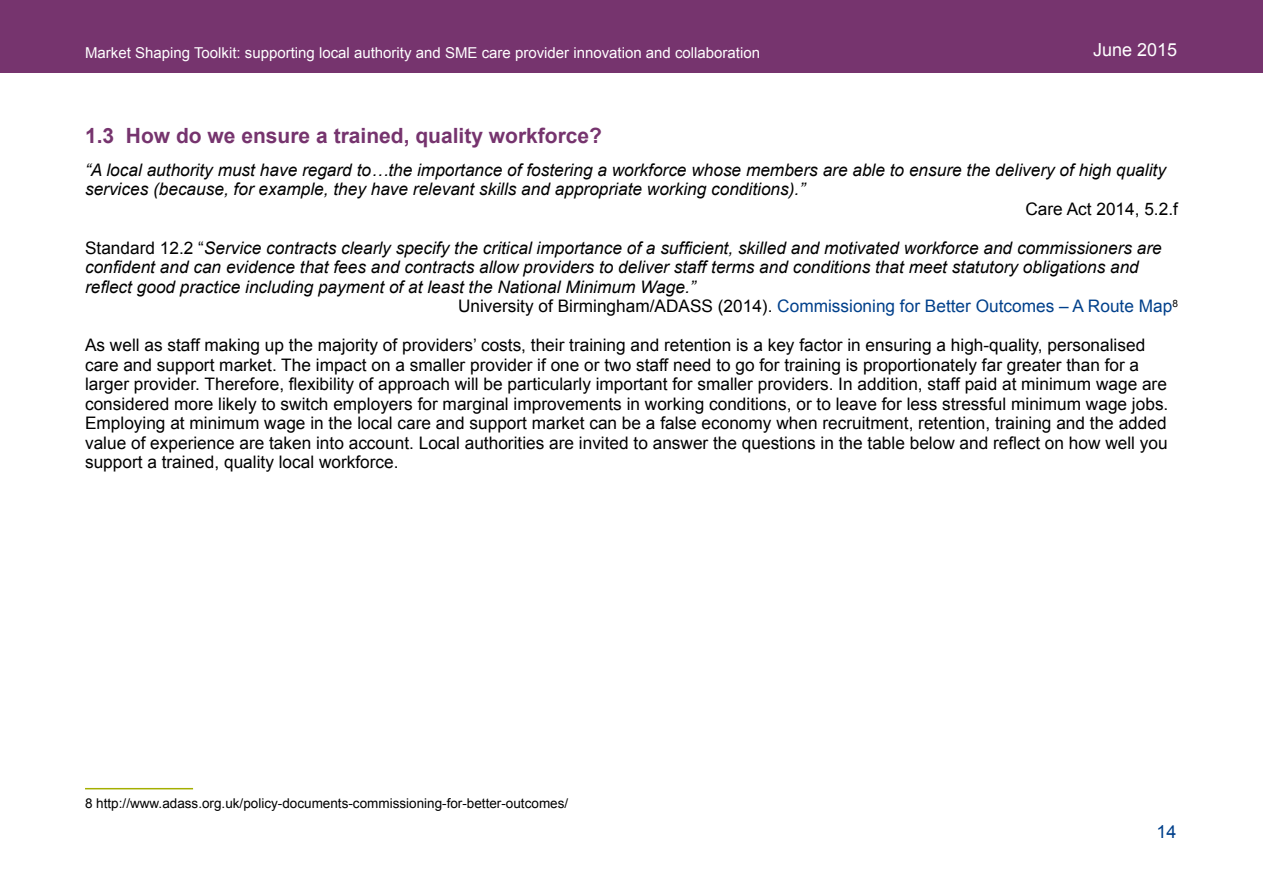
<style>
.page{position:relative;width:1263px;height:893px;background:#fff}
.page>*{position:absolute;margin:0;border:0;box-sizing:border-box;transform-origin:0 0}
.t1{font:700 21px "Arial";color:#76346e}
.t2{font:18px "Arial";color:#fff}
.t3{font:18px "Arial";color:#00408b}
.t4{font:17.25px/19.5px "Arial";color:#000}
.t5{font:italic 17.25px/19.5px "Arial";color:#000}
.t6{font:17.25px "Arial";color:#00408b}
.t7{font:15px "Arial";color:#fff}
.t8{font:13.5px "Arial";color:#000}
.s1{font-style:normal}
.s2{color:#000}
</style>
<div class="page">
<div style="left:0;top:0;width:1263px;height:72px;background:#76346e"></div>
<hr style="left:85px;top:788px;width:108px;height:1px;background:#a4af00">
<p class="t7" style="left:85px;top:43px;width:677px">Market Shaping Toolkit: supporting local authority and SME care provider innovation and collaboration</p>
<p class="t2" style="left:1093px;top:38px;width:86px">June 2015</p>
<p class="t1" style="left:85px;top:122px;width:518px">1.3 How do we ensure a trained, quality workforce?</p>
<p class="t5" style="left:85px;top:160px;width:1082px">“A local authority must have regard to…the importance of fostering a workforce whose members are able to ensure the delivery of high quality services (because, for example, they have relevant skills and appropriate working conditions).”</p>
<p class="t4" style="left:1025px;top:199px;width:154px">Care Act 2014, 5.2.f</p>
<p class="t5" style="left:85px;top:238px;width:1078px"><span class="s1">Standard 12.2 “</span>Service contracts clearly specify the critical importance of a sufficient, skilled and motivated workforce and commissioners are</p>
<p class="t5" style="left:85px;top:258px;width:1055px">confident and can evidence that fees and contracts allow providers to deliver staff terms and conditions that meet statutory obligations and</p>
<p class="t5" style="left:85px;top:277px;width:612px">reflect good practice including payment of at least the National Minimum Wage.”</p>
<p class="t6" style="left:458px;top:295px;width:721px"><span class="s2">University of Birmingham/ADASS (2014).</span> Commissioning for Better Outcomes – A Route Map<sup>8</sup></p>
<p class="t4" style="left:85px;top:336px;width:1085px">As well as staff making up the majority of providers’ costs, their training and retention is a key factor in ensuring a high-quality, personalised care and support market. The impact on a smaller provider if one or two staff need to go for training is proportionately far greater than for a larger provider. Therefore, flexibility of approach will be particularly important for smaller providers. In addition, staff paid at minimum wage are considered more likely to switch employers for marginal improvements in working conditions, or to leave for less stressful minimum wage jobs.<br>Employing at minimum wage in the local care and support market can be a false economy when recruitment, retention, training and the added value of experience are taken into account. Local authorities are invited to answer the questions in the table below and reflect on how well you support a trained, quality local workforce.</p>
<p class="t8" style="left:85px;top:794px;width:485px">8 http://www.adass.org.uk/policy-documents-commissioning-for-better-outcomes/</p>
<p class="t3" style="left:1156px;top:820px;width:22px">14</p>
</div>
